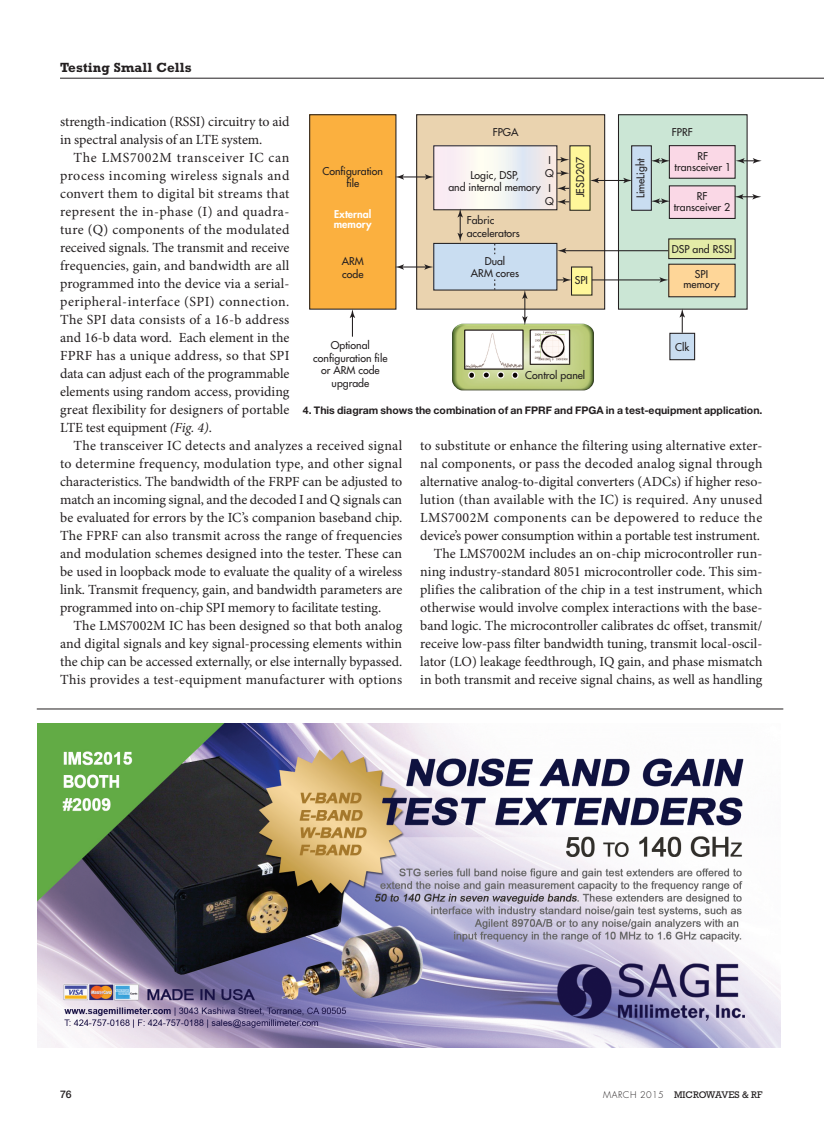
<style>
.page{position:relative;width:824px;height:1134px;background:#fff}
.page>*{position:absolute;margin:0;border:0;box-sizing:border-box;transform-origin:0 0}
.Body-Indent{font:13.95px/18px "Minion Pro";letter-spacing:-.005em;color:#231f20;text-align:justify}
.Running_header{font:700 13.5px "Rockwell Std";letter-spacing:.01em;color:#231f20}
.t1{font:500 10.5px/12.6px "Futura Std";color:#231f20;text-align:center}
.captions{font:700 10.5px "Helvetica Neue LT Std";color:#231f20}
.t2{font:800 10.5px/10.5px "Futura Std";color:#fff}
.t3{font:500 10.5px "Helvetica Neue LT Std";color:#231f20}
.t4{font:9.75px "Rockwell Std";color:#231f20}
.s1{font-style:italic}
.s2{font-family:"Futura Std";font-weight:300;font-size:9px}
</style>
<div class="page">
<hr style="left:60px;top:78px;width:764px;height:1px;background:#231f20">
<img style="left:452px;top:324px;width:142px;height:66px">
<div style="left:310px;top:115px;width:86px;height:194px;background:#fbb03f"></div>
<div style="left:309px;top:114px;width:87px;height:196px;border:1px solid #231f20"></div>
<div style="left:618px;top:115px;width:129px;height:194px;background:#cbe6d5"></div>
<div style="left:618px;top:114px;width:129px;height:196px;border:1px solid #231f20"></div>
<div style="left:416px;top:115px;width:188px;height:194px;background:#ead3af"></div>
<div style="left:416px;top:114px;width:189px;height:196px;border:1px solid #231f20"></div>
<svg style="left:435px;top:147px;width:120px;height:61px;background:#f3eff0"></svg>
<div style="left:433px;top:145px;width:124px;height:65px;border:1px solid #231f20"></div>
<div style="left:434px;top:243px;width:123px;height:47px;background:#c9ddf1"></div>
<div style="left:433px;top:243px;width:124px;height:48px;border:1px solid #231f20"></div>
<div style="left:570px;top:146px;width:20px;height:64px;background:#fff79a"></div>
<div style="left:631px;top:146px;width:20px;height:64px;background:#c9ddf1"></div>
<div style="left:631px;top:145px;width:20px;height:66px;border:1px solid #231f20"></div>
<div style="left:571px;top:267px;width:21px;height:28px;background:#fff79a"></div>
<div style="left:571px;top:266px;width:21px;height:30px;border:1px solid #231f20"></div>
<div style="left:669px;top:146px;width:66px;height:32px;background:#fad8e6"></div>
<div style="left:668px;top:145px;width:67px;height:34px;border:1px solid #231f20"></div>
<div style="left:669px;top:186px;width:66px;height:32px;background:#fad8e6"></div>
<div style="left:668px;top:185px;width:67px;height:34px;border:1px solid #231f20"></div>
<div style="left:668px;top:264px;width:67px;height:33px;background:#fed698"></div>
<div style="left:668px;top:264px;width:67px;height:33px;border:1px solid #231f20"></div>
<div style="left:668px;top:239px;width:67px;height:20px;background:#e3eba7"></div>
<div style="left:668px;top:238px;width:67px;height:21px;border:1px solid #231f20"></div>
<div style="left:669px;top:333px;width:25px;height:27px;background:#c9ddf1"></div>
<div style="left:669px;top:333px;width:26px;height:27px;border:1px solid #231f20"></div>
<svg style="left:350px;top:309px;width:5px;height:28px"></svg>
<hr style="left:401px;top:266px;width:26px;height:2px;background:#231f20">
<svg style="left:395px;top:264px;width:9px;height:6px"></svg>
<svg style="left:424px;top:264px;width:9px;height:6px"></svg>
<svg style="left:395px;top:174px;width:39px;height:6px"></svg>
<hr style="left:596px;top:180px;width:30px;height:1px;background:#231f20">
<svg style="left:590px;top:178px;width:9px;height:5px"></svg>
<svg style="left:623px;top:178px;width:9px;height:5px"></svg>
<hr style="left:563px;top:250px;width:105px;height:1px;background:#231f20">
<svg style="left:557px;top:248px;width:9px;height:5px"></svg>
<hr style="left:592px;top:279px;width:70px;height:1px;background:#231f20">
<svg style="left:659px;top:277px;width:9px;height:6px"></svg>
<svg style="left:557px;top:277px;width:14px;height:6px"></svg>
<svg style="left:679px;top:309px;width:6px;height:24px"></svg>
<svg style="left:522px;top:290px;width:5px;height:35px"></svg>
<svg style="left:734px;top:194px;width:27px;height:5px"></svg>
<svg style="left:735px;top:158px;width:26px;height:6px"></svg>
<svg style="left:651px;top:158px;width:19px;height:6px"></svg>
<svg style="left:651px;top:198px;width:19px;height:6px"></svg>
<svg style="left:457px;top:209px;width:6px;height:33px"></svg>
<svg style="left:557px;top:157px;width:12px;height:5px"></svg>
<svg style="left:557px;top:170px;width:12px;height:6px"></svg>
<svg style="left:557px;top:199px;width:12px;height:6px"></svg>
<svg style="left:557px;top:186px;width:12px;height:5px"></svg>
<img style="left:38px;top:723px;width:742px;height:324px">
<hr style="left:37px;top:709px;width:746px;height:1px;background:#231f20">
<p class="Running_header" style="left:60px;top:59px;width:133px">Testing Small Cells</p>
<p class="Body-Indent" style="left:60px;top:113px;width:231px">strength-indication (RSSI) circuitry to aid in spectral analysis of an LTE system.</p>
<p class="Body-Indent" style="left:60px;top:149px;width:231px;text-indent:14px">The LMS7002M transceiver IC can process incoming wireless signals and convert them to digital bit streams that represent the in-phase (I) and quadra&shy;ture (Q) components of the modulated received signals. The transmit and receive frequencies, gain, and bandwidth are all programmed into the device via a serial&shy;peripheral-interface (SPI) connection.<br>The SPI data consists of a 16-b address and 16-b data word. Each element in the FPRF has a unique address, so that SPI data can adjust each of the programmable elements using random access, providing great flexibility for designers of portable LTE test equipment <span class="s1">(Fig. 4)</span>.</p>
<p class="Body-Indent" style="left:60px;top:437px;width:344px;text-indent:14px">The transceiver IC detects and analyzes a received signal to determine frequency, modulation type, and other signal characteristics. The bandwidth of the FRPF can be adjusted to match an incoming signal, and the decoded I and Q signals can be evaluated for errors by the IC’s companion baseband chip.<br>The FPRF can also transmit across the range of frequencies and modulation schemes designed into the tester. These can be used in loopback mode to evaluate the quality of a wireless link. Transmit frequency, gain, and bandwidth parameters are programmed into on-chip SPI memory to facilitate testing.</p>
<p class="Body-Indent" style="left:60px;top:617px;width:343px;text-indent:14px">The LMS7002M IC has been designed so that both analog and digital signals and key signal-processing elements within the chip can be accessed externally, or else internally bypassed.<br>This provides a test-equipment manufacturer with options</p>
<p class="t1" style="left:492px;top:126px;width:27px">FPGA</p>
<p class="t1" style="left:672px;top:126px;width:22px">FPRF</p>
<p class="t1" style="left:634px;top:198px;width:42px;rotate:-90deg">LimeLight</p>
<p class="t1" style="left:674px;top:151px;width:58px;line-height:10.5px">RF transceiver 1</p>
<p class="t1" style="left:545px;top:153px;width:10px;line-height:13.5px;text-align:left">I<br>Q</p>
<p class="t1" style="left:545px;top:181px;width:10px;line-height:13.5px;text-align:left">I<br>Q</p>
<p class="t1" style="left:574px;top:197px;width:42px;rotate:-90deg">JESD207</p>
<p class="t1" style="left:322px;top:165px;width:62px">Configuration file</p>
<p class="t2" style="left:334px;top:209px;width:39px">External memory</p>
<p class="t1" style="left:342px;top:255px;width:24px;text-align:left">ARM code</p>
<p class="t1" style="left:448px;top:169px;width:94px">Logic, DSP,<br>and internal memory</p>
<p class="t1" style="left:673px;top:191px;width:58px;line-height:10.5px">RF transceiver 2</p>
<p class="t1" style="left:671px;top:243px;width:62px">DSP and RSSI</p>
<p class="t1" style="left:683px;top:269px;width:38px;line-height:10.5px">SPI memory</p>
<p class="t1" style="left:467px;top:214px;width:55px;text-align:left">Fabric accelerators</p>
<p class="t1" style="left:471px;top:255px;width:50px">Dual<br>ARM cores</p>
<p class="t1" style="left:574px;top:274px;width:15px">SPI</p>
<p class="t1" style="left:331px;top:339px;width:41px">Optional</p>
<p class="t1" style="left:675px;top:341px;width:16px">Clk</p>
<p class="t1" style="left:313px;top:352px;width:76px">configuration file or ARM code upgrade</p>
<p class="captions" style="left:303px;top:404px;width:461px">4. This diagram shows the combination of an FPRF and FPGA in a test-equipment application.</p>
<p class="t1" style="left:525px;top:369px;width:61px">Control panel</p>
<p class="Body-Indent" style="left:420px;top:437px;width:343px">to substitute or enhance the filtering using alternative exter&shy;nal components, or pass the decoded analog signal through alternative analog-to-digital converters (ADCs) if higher reso&shy;lution (than available with the IC) is required. Any unused LMS7002M components can be depowered to reduce the device’s power consumption within a portable test instrument.</p>
<p class="Body-Indent" style="left:420px;top:545px;width:344px;text-indent:14px">The LMS7002M includes an on-chip microcontroller run&shy;ning industry-standard 8051 microcontroller code. This sim&shy;plifies the calibration of the chip in a test instrument, which otherwise would involve complex interactions with the base&shy;band logic. The microcontroller calibrates dc offset, transmit/ receive low-pass filter bandwidth tuning, transmit local-oscil&shy;lator (LO) leakage feedthrough, IQ gain, and phase mismatch in both transmit and receive signal chains, as well as handling</p>
<p class="t3" style="left:60px;top:1088px;width:13px">76</p>
<p class="t4" style="left:603px;top:1089px;width:160px"><span class="s2">MARCH 2015</span> MICROWAVES &amp; RF</p>
</div>
